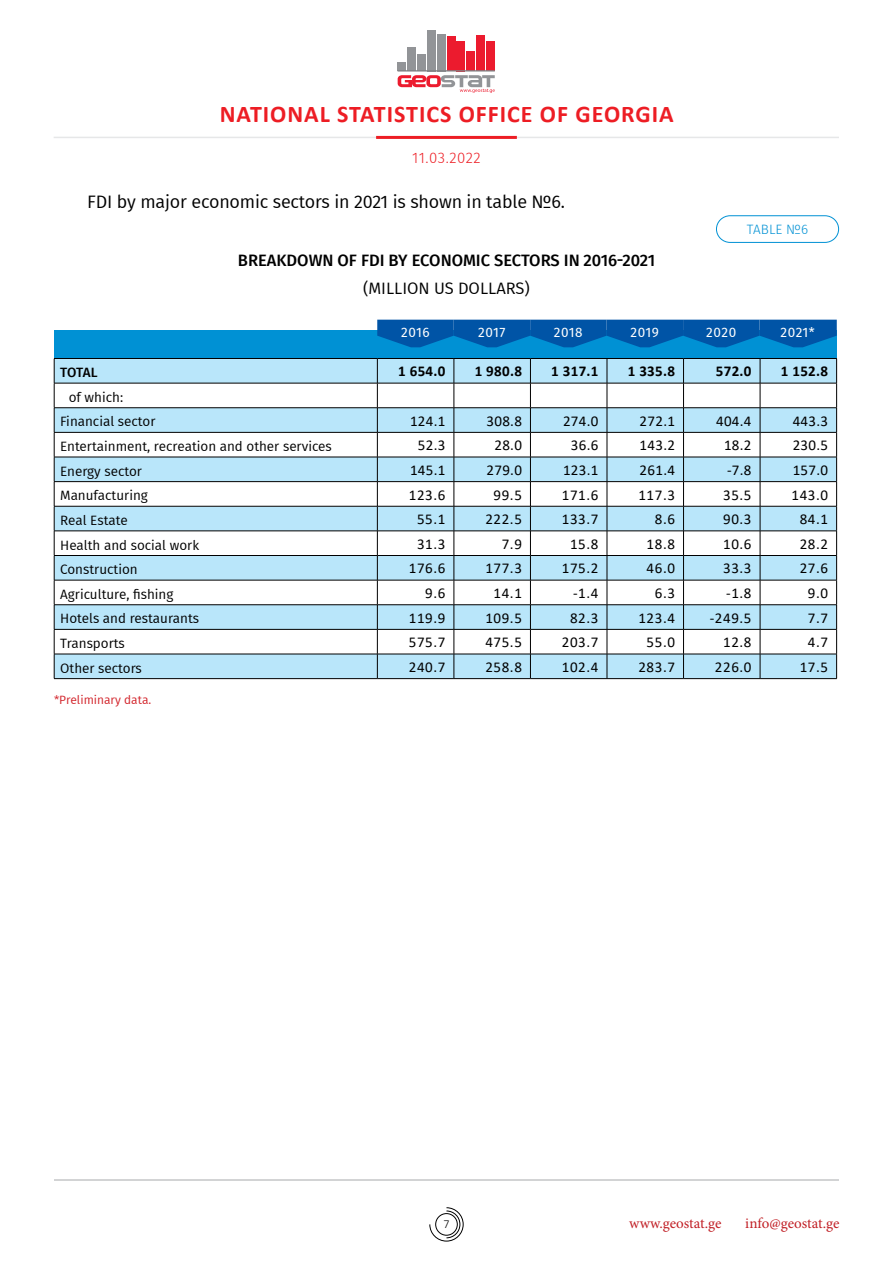
<style>
.page{position:relative;width:893px;height:1263px;background:#fff}
.page>*{position:absolute;margin:0;border:0;box-sizing:border-box;transform-origin:0 0}
.t1{font:700 24px "Calibri";letter-spacing:.04em;color:#ed1d24}
.t2{font:18px "Fira GO";letter-spacing:-.01em;color:#000}
.t3{font:500 16.5px "Fira GO";color:#000}
.t4{font:16.5px "Fira GO";color:#000}
.t5{font:15px "Calibri";letter-spacing:.04em;color:#000}
.t6{font:700 15px "Calibri";letter-spacing:.02em;color:#000}
.t7{font:15px "Minion Pro";color:#c12026}
.t8{font:300 15px "Fira GO";letter-spacing:.03em;color:#ed1d24}
.t9{font:13.5px/24.6px "Fira GO";color:#000}
.t10{font:13.5px "Fira GO";letter-spacing:.04em;color:#fff}
.t11{font:300 13.5px "Fira GO";letter-spacing:.01em;color:#0091d4}
.t12{font:500 13.5px "Fira GO";letter-spacing:-.025em;color:#000}
.t13{font:12px "Fira GO";color:#d2232a}
.t14{font:300 12px "Calibri";color:#000}
</style>
<div class="page">
<svg style="left:429px;top:1207px;width:35px;height:34px"></svg>
<hr style="left:54px;top:1179px;width:785px;height:1px;background:#a7a9ac">
<hr style="left:54px;top:137px;width:785px;height:1px;background:#e6e7e8">
<hr style="left:376px;top:136px;width:141px;height:3px;background:#ed1d24">
<div style="left:398px;top:62px;width:8px;height:9px;background:#929497"></div>
<div style="left:407px;top:47px;width:9px;height:24px;background:#929497"></div>
<div style="left:417px;top:55px;width:9px;height:16px;background:#929497"></div>
<div style="left:427px;top:30px;width:9px;height:41px;background:#929497"></div>
<div style="left:437px;top:34px;width:9px;height:37px;background:#929497"></div>
<div style="left:447px;top:36px;width:8px;height:35px;background:#ec1b2e"></div>
<div style="left:457px;top:41px;width:8px;height:30px;background:#ec1b2e"></div>
<div style="left:466px;top:51px;width:9px;height:20px;background:#ec1b2e"></div>
<div style="left:476px;top:36px;width:9px;height:35px;background:#ec1b2e"></div>
<div style="left:486px;top:42px;width:9px;height:29px;background:#ec1b2e"></div>
<hr style="left:398px;top:70px;width:97px;height:2px;background:#808184">
<svg style="left:398px;top:75px;width:97px;height:18px"></svg>
<div style="left:716px;top:215px;width:123px;height:28px;border:1px solid #0091d4;border-radius:14px"></div>
<div style="left:54px;top:330px;width:783px;height:29px;background:#0091d4"></div>
<hr style="left:54px;top:358px;width:323px;height:1px;background:#000">
<hr style="left:377px;top:358px;width:77px;height:1px;background:#000">
<hr style="left:454px;top:358px;width:76px;height:1px;background:#000">
<hr style="left:530px;top:358px;width:77px;height:1px;background:#000">
<hr style="left:607px;top:358px;width:76px;height:1px;background:#000">
<hr style="left:683px;top:358px;width:77px;height:1px;background:#000">
<hr style="left:760px;top:358px;width:77px;height:1px;background:#000">
<svg style="left:54px;top:359px;width:783px;height:319px"></svg>
<hr style="left:377px;top:654px;width:77px;height:1px;background:#000">
<hr style="left:454px;top:654px;width:76px;height:1px;background:#000">
<hr style="left:530px;top:654px;width:77px;height:1px;background:#000">
<hr style="left:607px;top:654px;width:76px;height:1px;background:#000">
<hr style="left:683px;top:654px;width:77px;height:1px;background:#000">
<hr style="left:760px;top:654px;width:77px;height:1px;background:#000">
<hr style="left:54px;top:678px;width:323px;height:1px;background:#000">
<hr style="left:377px;top:678px;width:77px;height:1px;background:#000">
<hr style="left:454px;top:678px;width:76px;height:1px;background:#000">
<hr style="left:530px;top:678px;width:77px;height:1px;background:#000">
<hr style="left:607px;top:678px;width:76px;height:1px;background:#000">
<hr style="left:683px;top:678px;width:77px;height:1px;background:#000">
<hr style="left:760px;top:678px;width:77px;height:1px;background:#000">
<svg style="left:377px;top:320px;width:460px;height:27px"></svg>
<h1 class="t1" style="left:220px;top:97px;width:455px">NATIONAL STATISTICS OFFICE OF GEORGIA</h1>
<p class="t8" style="left:412px;top:149px;width:70px">11.03.2022</p>
<p class="t2" style="left:87px;top:191px;width:479px">FDI by major economic sectors in 2021 is shown in table №6.</p>
<p class="t3" style="left:238px;top:250px;width:419px">BREAKDOWN OF FDI BY ECONOMIC SECTORS IN 2016-2021</p>
<p class="t4" style="left:363px;top:278px;width:168px">(MILLION US DOLLARS)</p>
<p class="t11" style="left:747px;top:221px;width:63px">TABLE №6</p>
<p class="t10" style="left:401px;top:324px;width:30px">2016</p>
<p class="t10" style="left:478px;top:324px;width:29px">2017</p>
<p class="t10" style="left:554px;top:324px;width:30px">2018</p>
<p class="t10" style="left:631px;top:324px;width:30px">2019</p>
<p class="t10" style="left:706px;top:324px;width:31px">2020</p>
<p class="t10" style="left:780px;top:324px;width:36px">2021*</p>
<p class="t12" style="left:60px;top:365px;width:39px">TOTAL</p>
<p class="t6" style="left:398px;top:361px;width:49px">1 654.0</p>
<p class="t6" style="left:475px;top:361px;width:49px">1 980.8</p>
<p class="t6" style="left:551px;top:361px;width:49px">1 317.1</p>
<p class="t6" style="left:628px;top:361px;width:49px">1 335.8</p>
<p class="t6" style="left:716px;top:361px;width:37px">572.0</p>
<p class="t6" style="left:781px;top:361px;width:49px">1 152.8</p>
<p class="t9" style="left:60px;top:385px;width:97px;text-indent:9px">of which:<br>Financial sector</p>
<p class="t5" style="left:410px;top:410px;width:37px">124.1</p>
<p class="t5" style="left:487px;top:410px;width:37px">308.8</p>
<p class="t5" style="left:563px;top:410px;width:37px">274.0</p>
<p class="t5" style="left:640px;top:410px;width:37px">272.1</p>
<p class="t5" style="left:716px;top:410px;width:37px">404.4</p>
<p class="t5" style="left:793px;top:410px;width:37px">443.3</p>
<p class="t9" style="left:60px;top:434px;width:273px">Entertainment, recreation and other services</p>
<p class="t5" style="left:418px;top:435px;width:29px">52.3</p>
<p class="t5" style="left:494px;top:435px;width:29px">28.0</p>
<p class="t5" style="left:571px;top:435px;width:29px">36.6</p>
<p class="t5" style="left:640px;top:435px;width:37px">143.2</p>
<p class="t5" style="left:724px;top:435px;width:29px">18.2</p>
<p class="t5" style="left:793px;top:435px;width:37px">230.5</p>
<p class="t9" style="left:60px;top:459px;width:83px">Energy sector</p>
<p class="t5" style="left:410px;top:459px;width:37px">145.1</p>
<p class="t5" style="left:487px;top:459px;width:37px">279.0</p>
<p class="t5" style="left:563px;top:459px;width:37px">123.1</p>
<p class="t5" style="left:640px;top:459px;width:37px">261.4</p>
<p class="t5" style="left:727px;top:459px;width:26px">-7.8</p>
<p class="t5" style="left:793px;top:459px;width:37px">157.0</p>
<p class="t9" style="left:60px;top:483px;width:89px">Manufacturing</p>
<p class="t5" style="left:409px;top:484px;width:38px">123.6</p>
<p class="t5" style="left:494px;top:484px;width:30px">99.5</p>
<p class="t5" style="left:562px;top:484px;width:38px">171.6</p>
<p class="t5" style="left:638px;top:484px;width:38px">117.3</p>
<p class="t5" style="left:723px;top:484px;width:30px">35.5</p>
<p class="t5" style="left:791px;top:484px;width:38px">143.0</p>
<p class="t9" style="left:60px;top:508px;width:69px">Real Estate</p>
<p class="t5" style="left:417px;top:509px;width:30px">55.1</p>
<p class="t5" style="left:485px;top:509px;width:38px">222.5</p>
<p class="t5" style="left:562px;top:509px;width:38px">133.7</p>
<p class="t5" style="left:655px;top:509px;width:22px">8.6</p>
<p class="t5" style="left:723px;top:509px;width:30px">90.3</p>
<p class="t5" style="left:800px;top:509px;width:30px">84.1</p>
<p class="t9" style="left:60px;top:532px;width:140px">Health and social work</p>
<p class="t5" style="left:417px;top:533px;width:30px">31.3</p>
<p class="t5" style="left:502px;top:533px;width:22px">7.9</p>
<p class="t5" style="left:570px;top:533px;width:30px">15.8</p>
<p class="t5" style="left:647px;top:533px;width:30px">18.8</p>
<p class="t5" style="left:723px;top:533px;width:30px">10.6</p>
<p class="t5" style="left:800px;top:533px;width:30px">28.2</p>
<p class="t9" style="left:60px;top:557px;width:79px">Construction</p>
<p class="t5" style="left:409px;top:558px;width:38px">176.6</p>
<p class="t5" style="left:485px;top:558px;width:38px">177.3</p>
<p class="t5" style="left:562px;top:558px;width:38px">175.2</p>
<p class="t5" style="left:647px;top:558px;width:30px">46.0</p>
<p class="t5" style="left:723px;top:558px;width:30px">33.3</p>
<p class="t5" style="left:800px;top:558px;width:30px">27.6</p>
<p class="t9" style="left:60px;top:582px;width:115px">Agriculture, fishing</p>
<p class="t5" style="left:425px;top:583px;width:22px">9.6</p>
<p class="t5" style="left:494px;top:583px;width:30px">14.1</p>
<p class="t5" style="left:573px;top:583px;width:27px">-1.4</p>
<p class="t5" style="left:655px;top:583px;width:22px">6.3</p>
<p class="t5" style="left:726px;top:583px;width:27px">-1.8</p>
<p class="t5" style="left:808px;top:583px;width:22px">9.0</p>
<p class="t9" style="left:60px;top:606px;width:140px">Hotels and restaurants</p>
<p class="t5" style="left:409px;top:607px;width:38px">119.9</p>
<p class="t5" style="left:485px;top:607px;width:38px">109.5</p>
<p class="t5" style="left:570px;top:607px;width:30px">82.3</p>
<p class="t5" style="left:638px;top:607px;width:38px">123.4</p>
<p class="t5" style="left:710px;top:607px;width:43px">-249.5</p>
<p class="t5" style="left:808px;top:607px;width:22px">7.7</p>
<p class="t9" style="left:60px;top:631px;width:66px">Transports</p>
<p class="t5" style="left:409px;top:632px;width:38px">575.7</p>
<p class="t5" style="left:485px;top:632px;width:38px">475.5</p>
<p class="t5" style="left:562px;top:632px;width:38px">203.7</p>
<p class="t5" style="left:647px;top:632px;width:30px">55.0</p>
<p class="t5" style="left:723px;top:632px;width:30px">12.8</p>
<p class="t5" style="left:808px;top:632px;width:22px">4.7</p>
<p class="t9" style="left:60px;top:656px;width:83px">Other sectors</p>
<p class="t5" style="left:409px;top:656px;width:38px">240.7</p>
<p class="t5" style="left:485px;top:656px;width:38px">258.8</p>
<p class="t5" style="left:562px;top:656px;width:38px">102.4</p>
<p class="t5" style="left:638px;top:656px;width:38px">283.7</p>
<p class="t5" style="left:715px;top:656px;width:38px">226.0</p>
<p class="t5" style="left:800px;top:656px;width:30px">17.5</p>
<p class="t13" style="left:54px;top:693px;width:99px">*Preliminary data.</p>
<p class="t14" style="left:443px;top:1217px;width:8px">7</p>
<p class="t7" style="left:629px;top:1213px;width:94px">www.geostat.ge</p>
<p class="t7" style="left:745px;top:1213px;width:96px">info@geostat.ge</p>
</div>
